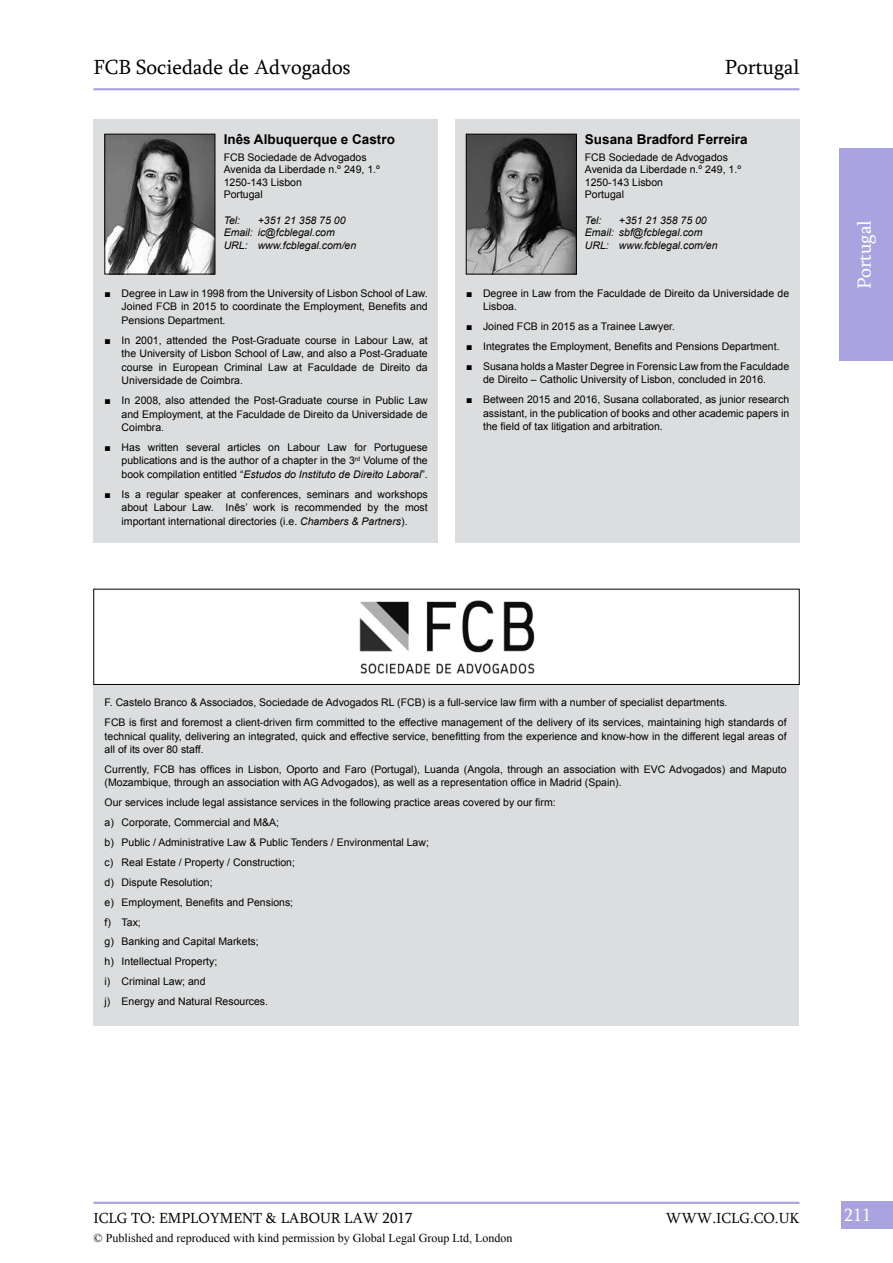
<style>
.page{position:relative;width:893px;height:1263px;background:#fff}
.page>*{position:absolute;margin:0;border:0;box-sizing:border-box;transform-origin:0 0}
.t1{font:21px "Sylfaen";color:#000}
.t2{font:19.5px "Sylfaen";color:#fff}
.t3{font:18px "Sylfaen";color:#fff}
.t4{font:15px "Sylfaen";color:#000}
.t5{font:700 13.5px "Arial";color:#000}
.t6{font:12px "Times New Roman";color:#000}
.t7{font:10.5px/13.5px "Arial";color:#000}
.t8{font:italic 10.5px/12.6px "Arial";color:#000}
.s1{font-family:"Times New Roman"}
.s2{font-style:italic}
</style>
<div class="page">
<div style="left:841px;top:1201px;width:52px;height:28px;background:#a9a4df"></div>
<hr style="left:94px;top:1202px;width:705px;height:2px;background:#a9a4df">
<div style="left:840px;top:148px;width:53px;height:213px;background:#a9a4df"></div>
<hr style="left:94px;top:88px;width:705px;height:2px;background:#a9a4df">
<div style="left:94px;top:119px;width:344px;height:423px;background:#dcddde"></div>
<div style="left:94px;top:685px;width:705px;height:341px;background:#dcddde"></div>
<div style="left:455px;top:119px;width:344px;height:423px;background:#dcddde"></div>
<img style="left:107px;top:136px;width:106px;height:136px">
<div style="left:105px;top:134px;width:110px;height:140px;border:1px solid #000"></div>
<img style="left:359px;top:600px;width:176px;height:74px">
<div style="left:94px;top:589px;width:705px;height:96px;border:1px solid #000"></div>
<img style="left:468px;top:136px;width:107px;height:136px">
<div style="left:466px;top:134px;width:111px;height:140px;border:1px solid #000"></div>
<h1 class="t1" style="left:94px;top:53px;width:258px">FCB Sociedade de Advogados</h1>
<h1 class="t1" style="left:725px;top:53px;width:76px">Portugal</h1>
<p class="t5" style="left:224px;top:130px;width:173px">Inês Albuquerque e Castro</p>
<p class="t7" style="left:224px;top:151px;width:158px;line-height:12.6px">FCB Sociedade de Advogados<br>Avenida da Liberdade n.º 249, 1.º<br>1250-143 Lisbon<br>Portugal</p>
<p class="t8" style="left:224px;top:214px;width:18px">Tel:</p>
<p class="t8" style="left:224px;top:214px;width:134px;text-indent:34px">+351 21 358 75 00<br>Email: ic@fcblegal.com<br>URL: www.fcblegal.com/en</p>
<p class="t7" style="left:122px;top:286px;width:308px;text-align:justify;text-indent:-17px"><span class="s1">■</span> Degree in Law in 1998 from the University of Lisbon School of Law.<br>Joined FCB in 2015 to coordinate the Employment, Benefits and Pensions Department.</p>
<p class="t7" style="left:122px;top:333px;width:308px;text-align:justify;text-indent:-17px"><span class="s1">■</span> In 2001, attended the Post-Graduate course in Labour Law, at the University of Lisbon School of Law, and also a Post-Graduate course in European Criminal Law at Faculdade de Direito da Universidade de Coimbra.</p>
<p class="t7" style="left:122px;top:394px;width:308px;text-align:justify;text-indent:-17px"><span class="s1">■</span> In 2008, also attended the Post-Graduate course in Public Law and Employment, at the Faculdade de Direito da Universidade de Coimbra.</p>
<p class="t7" style="left:122px;top:441px;width:308px;text-align:justify;text-indent:-17px"><span class="s1">■</span> Has written several articles on Labour Law for Portuguese publications and is the author of a chapter in the 3<sup>rd</sup> Volume of the book compilation entitled “<span class="s2">Estudos do Instituto de Direito Laboral</span>”.</p>
<p class="t7" style="left:122px;top:487px;width:308px;text-align:justify;text-indent:-17px"><span class="s1">■</span> Is a regular speaker at conferences, seminars and workshops about Labour Law. Inês’ work is recommended by the most important international directories (i.e. <span class="s2">Chambers &amp; Partners</span>).</p>
<p class="t5" style="left:585px;top:130px;width:164px">Susana Bradford Ferreira</p>
<p class="t7" style="left:585px;top:151px;width:158px;line-height:12.6px">FCB Sociedade de Advogados<br>Avenida da Liberdade n.º 249, 1.º<br>1250-143 Lisbon<br>Portugal</p>
<p class="t8" style="left:585px;top:214px;width:18px">Tel:</p>
<p class="t8" style="left:585px;top:214px;width:134px;text-indent:34px">+351 21 358 75 00<br>Email: sbf@fcblegal.com<br>URL: www.fcblegal.com/en</p>
<p class="t7" style="left:483px;top:286px;width:308px;text-indent:-17px"><span class="s1">■</span> Degree in Law from the Faculdade de Direito da Universidade de<br>Lisboa.</p>
<p class="t7" style="left:466px;top:320px;width:211px"><span class="s1">■</span> Joined FCB in 2015 as a Trainee Lawyer.</p>
<p class="t7" style="left:466px;top:340px;width:315px"><span class="s1">■</span> Integrates the Employment, Benefits and Pensions Department.</p>
<p class="t7" style="left:466px;top:360px;width:325px;text-align:center"><span class="s1">■</span> Susana holds a Master Degree in Forensic Law from the Faculdade de Direito – Catholic University of Lisbon, concluded in 2016.</p>
<p class="t7" style="left:483px;top:393px;width:308px;text-align:justify;text-indent:-17px"><span class="s1">■</span> Between 2015 and 2016, Susana collaborated, as junior research assistant, in the publication of books and other academic papers in the field of tax litigation and arbitration.</p>
<h2 class="t2" style="left:851px;top:289px;width:71px;rotate:-90deg">Portugal</h2>
<p class="t7" style="left:105px;top:692px;width:684px;line-height:20px">F. Castelo Branco &amp; Associados, Sociedade de Advogados RL (FCB) is a full-service law firm with a number of specialist departments.<br>FCB is first and foremost a client-driven firm committed to the effective management of the delivery of its services, maintaining high standards of</p>
<p class="t7" style="left:105px;top:729px;width:684px">technical quality, delivering an integrated, quick and effective service, benefitting from the experience and know-how in the different legal areas of all of its over 80 staff.</p>
<p class="t7" style="left:105px;top:762px;width:684px">Currently, FCB has offices in Lisbon, Oporto and Faro (Portugal), Luanda (Angola, through an association with EVC Advogados) and Maputo (Mozambique, through an association with AG Advogados), as well as a representation office in Madrid (Spain).</p>
<p class="t7" style="left:105px;top:793px;width:453px;line-height:20px">Our services include legal assistance services in the following practice areas covered by our firm: a) Corporate, Commercial and M&amp;A;<br>b) Public / Administrative Law &amp; Public Tenders / Environmental Law;<br>c) Real Estate / Property / Construction;<br>d) Dispute Resolution;<br>e) Employment, Benefits and Pensions;<br>f) Tax;<br>g) Banking and Capital Markets;<br>h) Intellectual Property;<br>i) Criminal Law; and<br>j) Energy and Natural Resources.</p>
<h3 class="t4" style="left:94px;top:1208px;width:320px">ICLG TO: EMPLOYMENT &amp; LABOUR LAW 2017</h3>
<h3 class="t4" style="left:666px;top:1208px;width:135px">WWW.ICLG.CO.UK</h3>
<h3 class="t3" style="left:844px;top:1202px;width:28px">211</h3>
<p class="t6" style="left:94px;top:1229px;width:420px">© Published and reproduced with kind permission by Global Legal Group Ltd, London</p>
</div>
